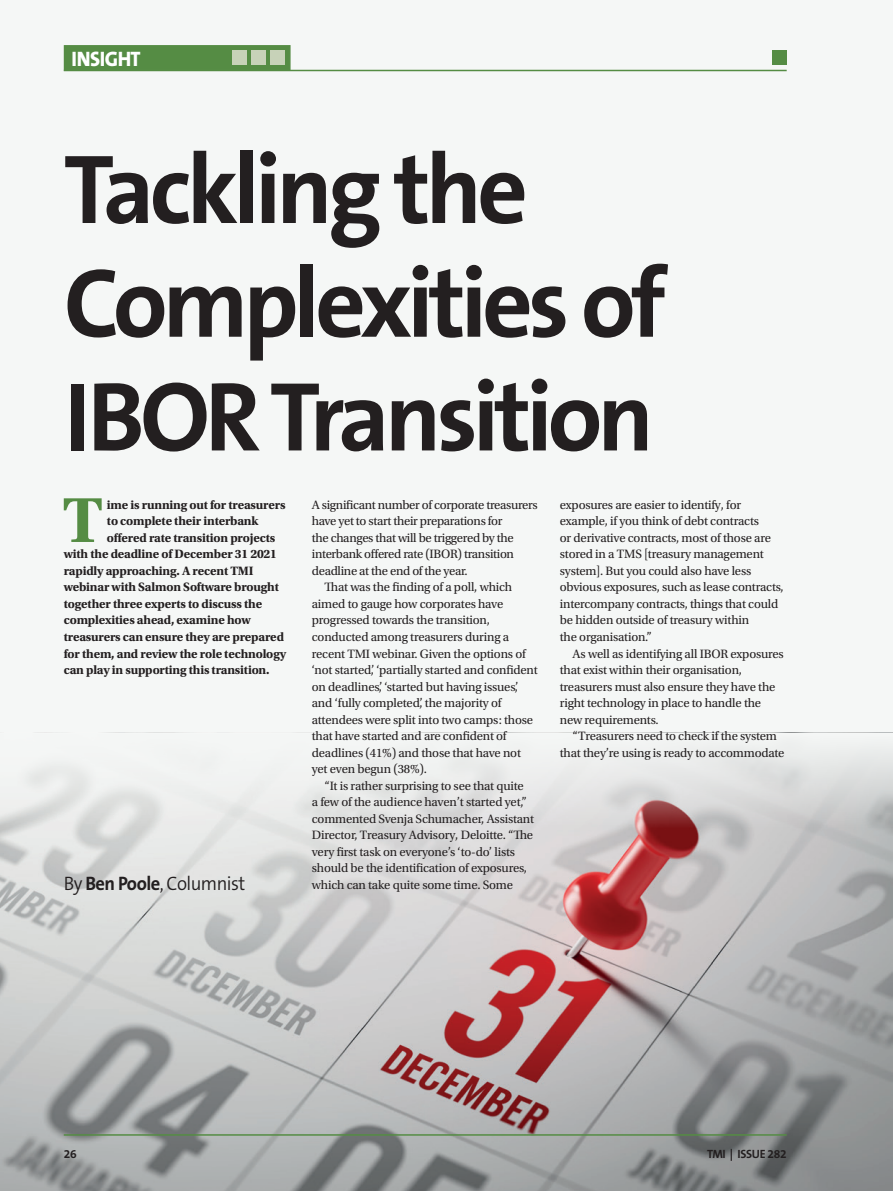
<style>
.page{position:relative;width:893px;height:1191px;background:#f5f7f6}
.page>*{position:absolute;margin:0;border:0;box-sizing:border-box;transform-origin:0 0}
.t1{font:700 99px/113.7px "The Sans B7";letter-spacing:-.05em;color:#231f20}
.t2{font:700 66.75px "Utopia Std";color:#558c44}
.t3{font:800 21px "The Sans B8";letter-spacing:-.025em;color:#fff;scale:.95 1}
.t4{font:300 19.5px "The Sans B4";letter-spacing:-.03em;color:#231f20;scale:.95 1}
.t5{font:12.75px/16.5px "Utopia Std";letter-spacing:-.015em;color:#231f20}
.t6{font:700 12.75px "Utopia Std";letter-spacing:-.015em;color:#231f20}
.t7{font:700 12px "The Sans B7";letter-spacing:-.03em;color:#231f20}
.s1{font-family:"The Sans B7";font-weight:700}
</style>
<div class="page">
<img style="left:0;top:827px;width:893px;height:364px">
<svg style="left:0;top:749px;width:893px;height:78px;fill:#e8e9e8"></svg>
<hr style="left:64px;top:1134px;width:723px;height:1px;background:#558c44">
<hr style="left:64px;top:70px;width:723px;height:1px;background:#558c44">
<div style="left:772px;top:50px;width:15px;height:14px;background:#558c44"></div>
<div style="left:64px;top:45px;width:227px;height:26px;background:#558c44;border:2px solid #558c44"></div>
<div style="left:232px;top:50px;width:15px;height:15px;background:#c7d2b8"></div>
<div style="left:251px;top:50px;width:15px;height:15px;background:#c7d2b8"></div>
<div style="left:270px;top:50px;width:15px;height:15px;background:#c7d2b8"></div>
<h3 class="t3" style="left:72px;top:47px;width:74px">INSIGHT</h3>
<h1 class="t1" style="left:64px;top:136px;width:604px">Tackling the<br>Complexities of<br>IBOR Transition</h1>
<h2 class="t2" style="left:63px;top:481px;width:42px">T</h2>
<p class="t6" style="left:107px;top:497px;width:180px">ime is running out for treasurers</p>
<p class="t6" style="left:107px;top:514px;width:153px">to complete their interbank</p>
<p class="t6" style="left:107px;top:530px;width:170px">offered rate transition projects</p>
<p class="t6" style="left:64px;top:547px;width:215px">with the deadline of December 31 2021</p>
<p class="t6" style="left:64px;top:563px;width:191px">rapidly approaching. A recent TMI</p>
<p class="t6" style="left:64px;top:580px;width:217px">webinar with Salmon Software brought</p>
<p class="t6" style="left:64px;top:596px;width:200px">together three experts to discuss the</p>
<p class="t6" style="left:64px;top:613px;width:188px">complexities ahead, examine how</p>
<p class="t6" style="left:64px;top:629px;width:222px">treasurers can ensure they are prepared</p>
<p class="t6" style="left:64px;top:646px;width:224px">for them, and review the role technology</p>
<p class="t6" style="left:64px;top:662px;width:207px">can play in supporting this transition.</p>
<h3 class="t4" style="left:64px;top:873px;width:193px">By <span class="s1">Ben Poole</span>, Columnist</h3>
<p class="t5" style="left:312px;top:497px;width:227px">A significant number of corporate treasurers</p>
<p class="t5" style="left:312px;top:513px;width:192px">have yet to start their preparations for</p>
<p class="t5" style="left:312px;top:530px;width:203px">the changes that will be triggered by the</p>
<p class="t5" style="left:312px;top:546px;width:204px">interbank offered rate (IBOR) transition</p>
<p class="t5" style="left:312px;top:563px;width:157px">deadline at the end of the year.</p>
<p class="t5" style="left:325px;top:579px;width:189px">That was the finding of a poll, which</p>
<p class="t5" style="left:312px;top:596px;width:193px">aimed to gauge how corporates have</p>
<p class="t5" style="left:312px;top:612px;width:180px">progressed towards the transition,</p>
<p class="t5" style="left:312px;top:629px;width:199px">conducted among treasurers during a</p>
<p class="t5" style="left:312px;top:645px;width:215px">recent TMI webinar. Given the options of</p>
<p class="t5" style="left:312px;top:662px;width:227px">‘not started’, ‘partially started and confident</p>
<p class="t5" style="left:312px;top:678px;width:208px">on deadlines’, ‘started but having issues’,</p>
<p class="t5" style="left:312px;top:695px;width:191px">and ‘fully completed’, the majority of</p>
<p class="t5" style="left:312px;top:711px;width:223px">attendees were split into two camps: those</p>
<p class="t5" style="left:312px;top:728px;width:196px">that have started and are confident of</p>
<p class="t5" style="left:312px;top:744px;width:211px">deadlines (41%) and those that have not</p>
<p class="t5" style="left:312px;top:761px;width:117px">yet even begun (38%).</p>
<p class="t5" style="left:325px;top:777px;width:201px">“It is rather surprising to see that quite</p>
<p class="t5" style="left:312px;top:794px;width:217px">a few of the audience haven’t started yet,”</p>
<p class="t5" style="left:312px;top:810px;width:224px">commented Svenja Schumacher, Assistant</p>
<p class="t5" style="left:312px;top:827px;width:223px">Director, Treasury Advisory, Deloitte. “The</p>
<p class="t5" style="left:312px;top:843px;width:205px">very first task on everyone’s ‘to-do’ lists</p>
<p class="t5" style="left:312px;top:860px;width:217px">should be the identification of exposures,</p>
<p class="t5" style="left:312px;top:876px;width:203px">which can take quite some time. Some</p>
<p class="t5" style="left:560px;top:497px;width:225px">exposures are easier to identify, for example, if you think of debt contracts<br>or derivative contracts, most of those are stored in a TMS [treasury management system]. But you could also have less obvious exposures, such as lease contracts, intercompany contracts, things that could be hidden outside of treasury within<br>the organisation.”</p>
<p class="t5" style="left:560px;top:645px;width:225px;text-indent:13px">As well as identifying all IBOR exposures that exist within their organisation, treasurers must also ensure they have the right technology in place to handle the new requirements.</p>
<p class="t5" style="left:560px;top:728px;width:226px;text-align:center">“Treasurers need to check if the system that they’re using is ready to accommodate</p>
<p class="t7" style="left:64px;top:1147px;width:14px">26</p>
<p class="t7" style="left:707px;top:1147px;width:81px">TMI | ISSUE 282</p>
</div>
